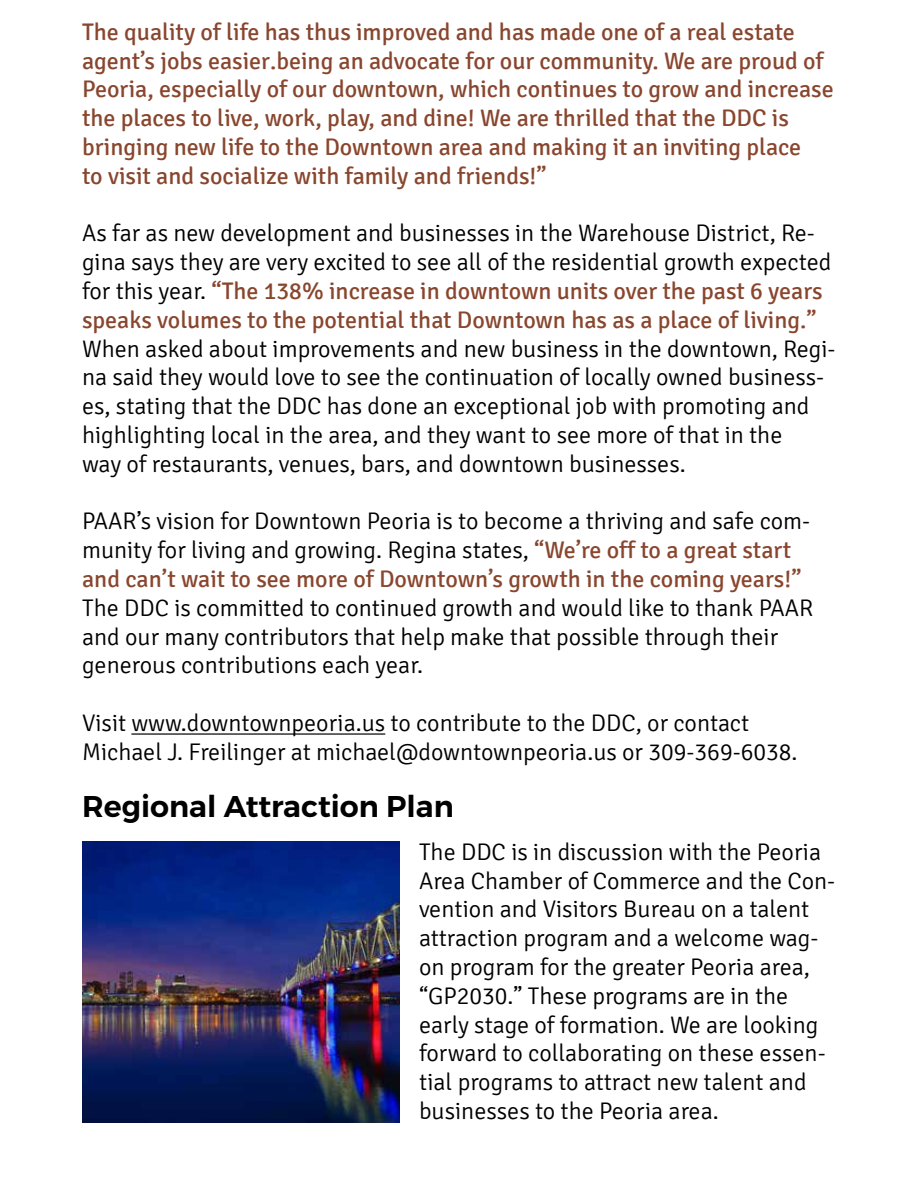
<style>
.page{position:relative;width:918px;height:1188px;background:#fff}
.page>*{position:absolute;margin:0;border:0;box-sizing:border-box;transform-origin:0 0}
.t1{font:600 30px "Montserrat";color:#000}
.t2{font:300 24px/28.8px "Signika";color:#000}
.t3{font:24px/28.8px "Signika";color:#89462e}
.s1{font-weight:400;color:#89462e}
</style>
<div class="page">
<hr style="left:131px;top:733px;width:254px;height:2px;background:#000">
<img style="left:82px;top:842px;width:318px;height:281px">
<p class="t3" style="left:82px;top:18px;width:753px">The quality of life has thus improved and has made one of a real estate agent’s jobs easier….being an advocate for our community. We are proud of Peoria, especially of our downtown, which continues to grow and increase the places to live, work, play, and dine! We are thrilled that the DDC is bringing new life to the Downtown area and making it an inviting place<br>to visit and socialize with family and friends!”</p>
<p class="t2" style="left:82px;top:219px;width:751px">As far as new development and businesses in the Warehouse District, Re&shy;gina says they are very excited to see all of the residential growth expected for this year. <span class="s1">“The 138% increase in downtown units over the past 6 years speaks volumes to the potential that Downtown has as a place of living.”</span></p>
<p class="t2" style="left:82px;top:335px;width:755px">When asked about improvements and new business in the downtown, Regi&shy;na said they would love to see the continuation of locally owned business&shy;es, stating that the DDC has done an exceptional job with promoting and highlighting local in the area, and they want to see more of that in the<br>way of restaurants, venues, bars, and downtown businesses.</p>
<p class="t2" style="left:82px;top:507px;width:730px">PAAR’s vision for Downtown Peoria is to become a thriving and safe com&shy;munity for living and growing. Regina states, <span class="s1">“We’re off to a great start and can’t wait to see more of Downtown’s growth in the coming years!”</span></p>
<p class="t2" style="left:82px;top:594px;width:733px">The DDC is committed to continued growth and would like to thank PAAR and our many contributors that help make that possible through their generous contributions each year.</p>
<p class="t2" style="left:82px;top:709px;width:717px">Visit www.downtownpeoria.us to contribute to the DDC, or contact<br>Michael J. Freilinger at michael@downtownpeoria.us or 309-369-6038.</p>
<p class="t1" style="left:82px;top:788px;width:373px">Regional Attraction Plan</p>
<p class="t2" style="left:419px;top:838px;width:418px">The DDC is in discussion with the Peoria Area Chamber of Commerce and the Con&shy;vention and Visitors Bureau on a talent attraction program and a welcome wag&shy;on program for the greater Peoria area, “GP2030.” These programs are in the early stage of formation. We are looking forward to collaborating on these essen&shy;tial programs to attract new talent and businesses to the Peoria area.</p>
</div>
